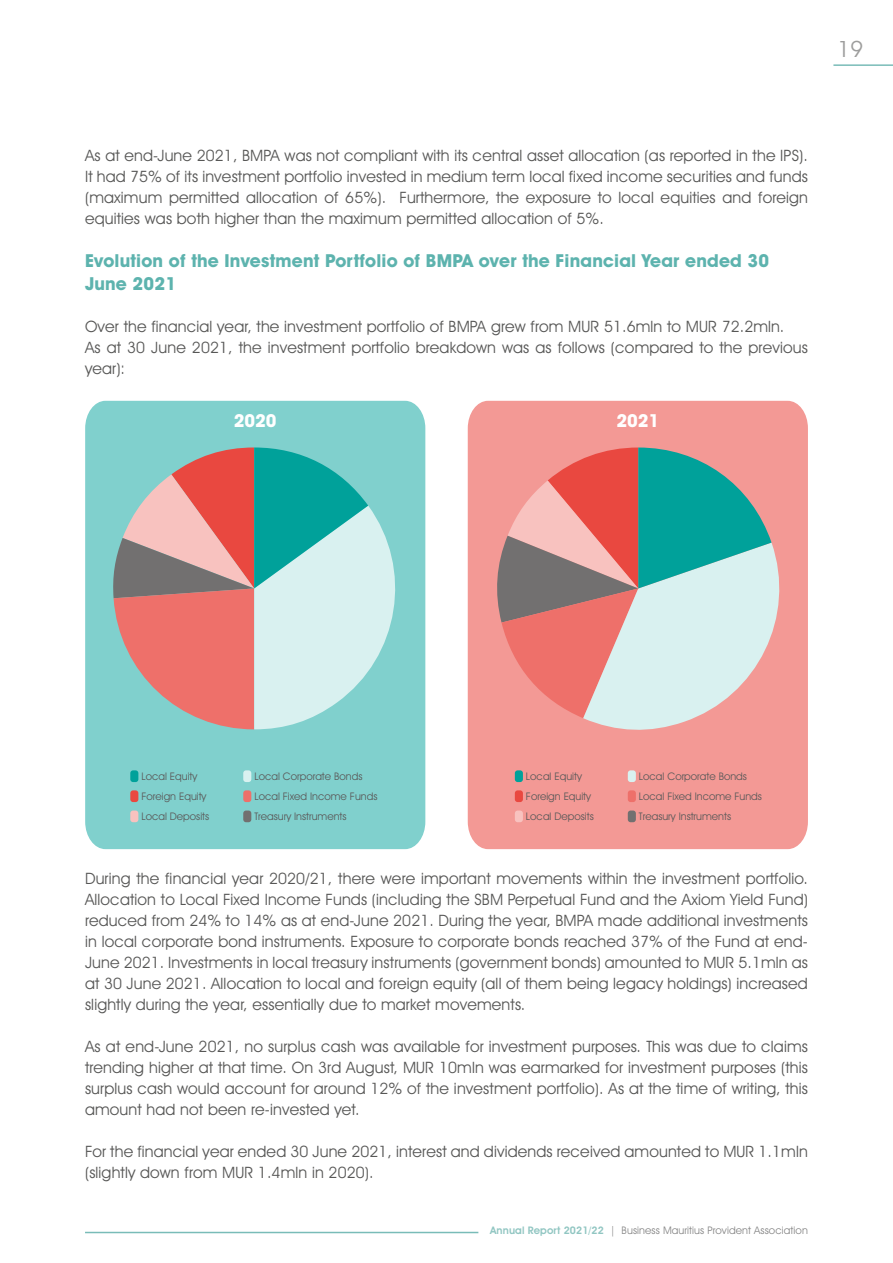
<style>
.page{position:relative;width:893px;height:1263px;background:#fff}
.page>*{position:absolute;margin:0;border:0;box-sizing:border-box;transform-origin:0 0}
.t1{font:22.5px "Avant Garde IT Cby BT";color:#9d9d9c}
.t2{font:700 18px/22.5px "Avant Garde IT Cby BT";letter-spacing:.01em;color:#5db3ae}
.t3{font:700 18px "Avant Garde IT Cby BT";color:#fff}
.t4{font:15.75px/21px "Avant Garde IT Cby BT";letter-spacing:.01em;color:#575756;text-align:justify}
.t5{font:10.5px "Avant Garde IT Cby BT";color:#5b5a5a}
.t6{font:10.5px "Avant Garde IT Cby BT";letter-spacing:.01em;color:#878787}
.s1{font-weight:600;color:#91c6c2}
</style>
<div class="page">
<div style="left:85px;top:401px;width:340px;height:448px;background:#80d0cd"></div>
<div style="left:468px;top:401px;width:340px;height:448px;background:#f39995"></div>
<div style="left:130px;top:770px;width:8px;height:12px;background:#00a19a;border-radius:3px"></div>
<div style="left:243px;top:810px;width:8px;height:12px;background:#727070;border-radius:3px"></div>
<div style="left:243px;top:770px;width:8px;height:12px;background:#d9f1f0;border-radius:3px"></div>
<div style="left:130px;top:810px;width:8px;height:12px;background:#f8c2bf;border-radius:3px"></div>
<div style="left:243px;top:790px;width:8px;height:12px;background:#ee706a;border-radius:3px"></div>
<div style="left:130px;top:790px;width:8px;height:12px;background:#e94840;border-radius:3px"></div>
<div style="left:515px;top:770px;width:8px;height:12px;background:#00a19a;border-radius:3px"></div>
<div style="left:628px;top:810px;width:8px;height:12px;background:#727070;border-radius:3px"></div>
<div style="left:628px;top:770px;width:8px;height:12px;background:#d9f1f0;border-radius:3px"></div>
<div style="left:515px;top:810px;width:8px;height:12px;background:#f8c2bf;border-radius:3px"></div>
<div style="left:628px;top:790px;width:8px;height:12px;background:#ee706a;border-radius:3px"></div>
<div style="left:515px;top:790px;width:8px;height:12px;background:#e94840;border-radius:3px"></div>
<svg style="left:112px;top:447px;width:302px;height:282px;background:#abb2af"></svg>
<svg style="left:494px;top:447px;width:303px;height:286px;background:#bfa5a2"></svg>
<hr style="left:833px;top:64px;width:60px;height:2px;background:#79bcb8">
<hr style="left:85px;top:1232px;width:393px;height:1px;background:#79bcb8">
<h1 class="t1" style="left:838px;top:35px;width:27px">19</h1>
<p class="t4" style="left:85px;top:145px;width:724px">As at end-June 2021, BMPA was not compliant with its central asset allocation (as reported in the IPS).<br>It had 75% of its investment portfolio invested in medium term local fixed income securities and funds (maximum permitted allocation of 65%). Furthermore, the exposure to local equities and foreign equities was both higher than the maximum permitted allocation of 5%.</p>
<p class="t2" style="left:85px;top:250px;width:686px">Evolution of the Investment Portfolio of BMPA over the Financial Year ended 30<br>June 2021</p>
<p class="t4" style="left:85px;top:316px;width:724px;text-align:left">Over the financial year, the investment portfolio of BMPA grew from MUR 51.6mln to MUR 72.2mln.<br>As at 30 June 2021, the investment portfolio breakdown was as follows (compared to the previous year):</p>
<p class="t3" style="left:234px;top:409px;width:44px">2020</p>
<p class="t3" style="left:616px;top:409px;width:44px">2021</p>
<p class="t5" style="left:141px;top:769px;width:57px">Local Equity</p>
<p class="t5" style="left:254px;top:769px;width:110px">Local Corporate Bonds</p>
<p class="t5" style="left:526px;top:769px;width:57px">Local Equity</p>
<p class="t5" style="left:639px;top:769px;width:110px">Local Corporate Bonds</p>
<p class="t5" style="left:141px;top:789px;width:67px">Foreign Equity</p>
<p class="t5" style="left:254px;top:789px;width:125px">Local Fixed Income Funds</p>
<p class="t5" style="left:526px;top:789px;width:67px">Foreign Equity</p>
<p class="t5" style="left:639px;top:789px;width:125px">Local Fixed Income Funds</p>
<p class="t5" style="left:141px;top:810px;width:69px">Local Deposits</p>
<p class="t5" style="left:254px;top:810px;width:94px">Treasury Instruments</p>
<p class="t5" style="left:526px;top:810px;width:69px">Local Deposits</p>
<p class="t5" style="left:639px;top:810px;width:94px">Treasury Instruments</p>
<p class="t4" style="left:85px;top:868px;width:724px">During the financial year 2020/21, there were important movements within the investment portfolio.<br>Allocation to Local Fixed Income Funds (including the SBM Perpetual Fund and the Axiom Yield Fund) reduced from 24% to 14% as at end-June 2021. During the year, BMPA made additional investments in local corporate bond instruments. Exposure to corporate bonds reached 37% of the Fund at end-June 2021. Investments in local treasury instruments (government bonds) amounted to MUR 5.1mln as at 30 June 2021. Allocation to local and foreign equity (all of them being legacy holdings) increased slightly during the year, essentially due to market movements.</p>
<p class="t4" style="left:85px;top:1036px;width:724px">As at end-June 2021, no surplus cash was available for investment purposes. This was due to claims trending higher at that time. On 3rd August, MUR 10mln was earmarked for investment purposes (this surplus cash would account for around 12% of the investment portfolio). As at the time of writing, this amount had not been re-invested yet.</p>
<p class="t4" style="left:85px;top:1141px;width:724px">For the financial year ended 30 June 2021, interest and dividends received amounted to MUR 1.1mln (slightly down from MUR 1.4mln in 2020).</p>
<p class="t6" style="left:490px;top:1224px;width:319px"><span class="s1">Annual Report 2021/22</span> | Business Mauritius Provident Association</p>
</div>
